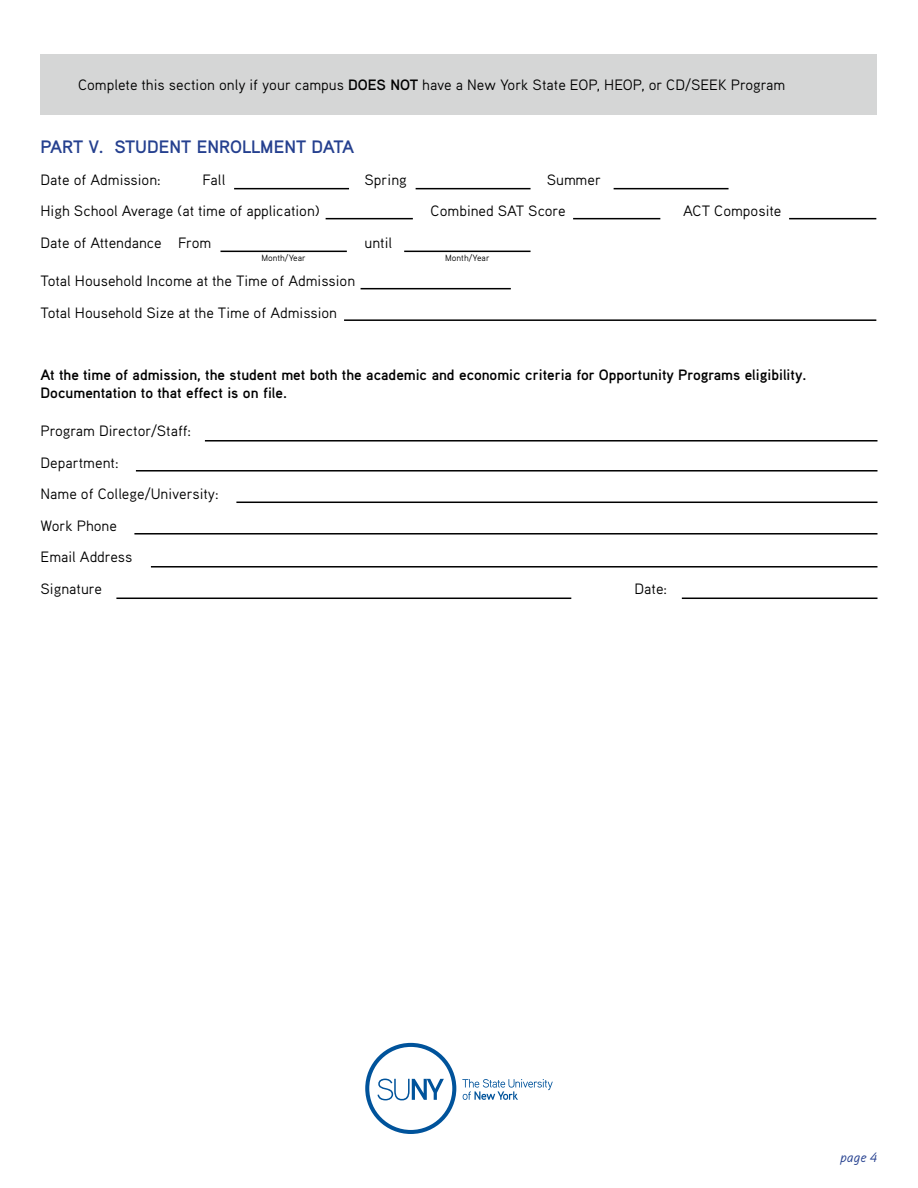
<style>
.page{position:relative;width:918px;height:1188px;background:#fff}
.page>*{position:absolute;margin:0;border:0;box-sizing:border-box;transform-origin:0 0}
.t1{font:700 18px "Aaux Pro OT";color:#25408f}
.t2{font:15px/31.5px "Aaux Pro OT";color:#000}
.t3{font:700 15px/18px "Aaux Pro OT";color:#000}
.t4{font:italic 13.5px "Aaux Pro OT";color:#25408f}
.t5{font:9px "Aaux Pro OT";color:#000}
.s1{font-weight:700}
</style>
<div class="page">
<div style="left:40px;top:54px;width:838px;height:61px;background:#d5d6d6"></div>
<svg style="left:462px;top:1079px;width:91px;height:21px"></svg>
<svg style="left:365px;top:1043px;width:91px;height:91px"></svg>
<hr style="left:205px;top:440px;width:672px;height:2px;background:#000">
<hr style="left:136px;top:470px;width:741px;height:2px;background:#000">
<hr style="left:236px;top:502px;width:641px;height:1px;background:#000">
<hr style="left:134px;top:533px;width:743px;height:2px;background:#000">
<hr style="left:151px;top:566px;width:726px;height:2px;background:#000">
<hr style="left:116px;top:598px;width:455px;height:1px;background:#000">
<hr style="left:682px;top:598px;width:196px;height:1px;background:#000">
<hr style="left:234px;top:188px;width:115px;height:1px;background:#000">
<hr style="left:416px;top:188px;width:115px;height:1px;background:#000">
<hr style="left:614px;top:188px;width:115px;height:1px;background:#000">
<hr style="left:573px;top:218px;width:87px;height:1px;background:#000">
<hr style="left:326px;top:218px;width:87px;height:1px;background:#000">
<hr style="left:789px;top:218px;width:87px;height:1px;background:#000">
<hr style="left:220px;top:251px;width:127px;height:1px;background:#000">
<hr style="left:404px;top:251px;width:127px;height:1px;background:#000">
<hr style="left:361px;top:288px;width:150px;height:1px;background:#000">
<hr style="left:344px;top:319px;width:532px;height:2px;background:#000">
<p class="t2" style="left:78px;top:69px;width:709px">Complete this section only if your campus <span class="s1">DOES NOT</span> have a New York State EOP, HEOP, or CD/SEEK Program</p>
<p class="t1" style="left:40px;top:136px;width:315px">PART V. STUDENT ENROLLMENT DATA</p>
<p class="t2" style="left:40px;top:164px;width:122px">Date of Admission:</p>
<p class="t2" style="left:202px;top:164px;width:24px">Fall</p>
<p class="t2" style="left:364px;top:164px;width:44px">Spring</p>
<p class="t2" style="left:547px;top:164px;width:56px">Summer</p>
<p class="t2" style="left:40px;top:195px;width:281px">High School Average (at time of application)</p>
<p class="t2" style="left:431px;top:195px;width:137px">Combined SAT Score</p>
<p class="t2" style="left:683px;top:195px;width:100px">ACT Composite</p>
<p class="t2" style="left:40px;top:227px;width:172px">Date of Attendance From</p>
<p class="t2" style="left:364px;top:227px;width:29px">until</p>
<p class="t5" style="left:261px;top:253px;width:46px">Month/Year</p>
<p class="t5" style="left:445px;top:253px;width:46px">Month/Year</p>
<p class="t2" style="left:40px;top:265px;width:316px">Total Household Income at the Time of Admission<br>Total Household Size at the Time of Admission</p>
<p class="t3" style="left:40px;top:365px;width:767px">At the time of admission, the student met both the academic and economic criteria for Opportunity Programs eligibility.<br>Documentation to that effect is on file.</p>
<p class="t2" style="left:40px;top:415px;width:180px">Program Director/Staff:<br>Department:<br>Name of College/University:<br>Work Phone<br>Email Address<br>Signature</p>
<p class="t2" style="left:635px;top:572px;width:34px">Date:</p>
<p class="t4" style="left:840px;top:1148px;width:39px">page 4</p>
</div>
